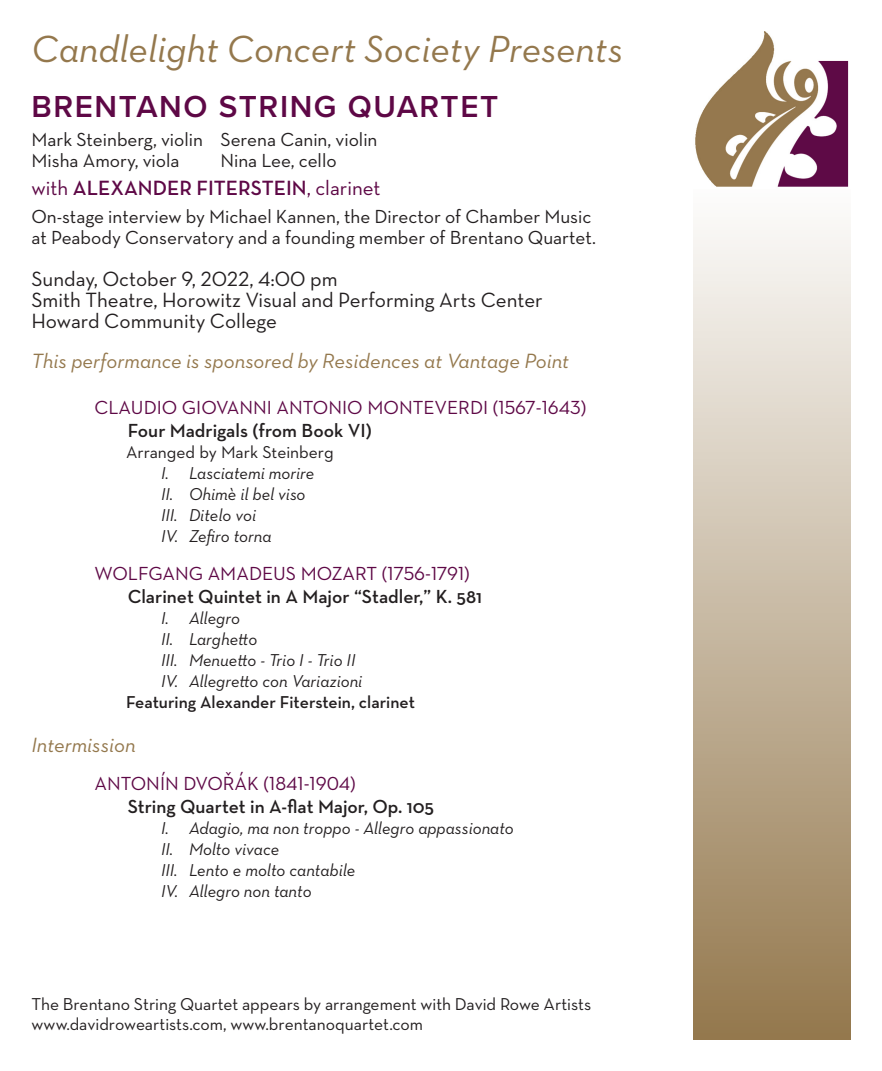
<style>
.page{position:relative;width:882px;height:1071px;background:#fff}
.page>*{position:absolute;margin:0;border:0;box-sizing:border-box;transform-origin:0 0}
.Italic_Titles{font:italic 38.5px "Neutraface 2 Text";color:#94784d}
.Program_Page_Artist{font:600 31.5px "Proxima Nova";letter-spacing:.05em;color:#5e0846}
.Normal_List_No_Spaci{font:21px "Neutraface Text";color:#231f20}
.Italic_Titles-2{font:italic 21px "Neutraface 2 Text";color:#94784d}
.Normal_List_No_Spaci-2{font:600 21px "Neutraface Text";color:#5e0846}
.Normal_List_No_Spaci-3{font:19.25px "Neutraface Text";color:#231f20}
.Program_Page_Compose{font:19.25px "Neutraface 2 Text";color:#5e0846}
.Program_Page_Composi{font:600 19.25px "Neutraface Text";color:#231f20}
.Program_Page_Indent{font:italic 17.5px "Neutraface Text";color:#231f20}
.Normal_List_No_Spaci-4{font:17.5px "Neutraface Text";color:#231f20}
.Program_Page_Arrange{font:600 17.5px "Neutraface Text";color:#231f20}
.Program_Page_Arrange-2{font:17.5px "Neutraface 2 Text";color:#231f20}
.s1{font-weight:400}
</style>
<div class="page">
<div style="left:693px;top:183px;width:157px;height:857px;background:linear-gradient(to bottom,#fefefd,#93774c)"></div>
<img style="left:693px;top:32px;width:157px;height:157px">
<p class="Italic_Titles" style="left:32px;top:24px;width:593px">Candlelight Concert Society Presents</p>
<p class="Program_Page_Artist" style="left:32px;top:83px;width:468px">BRENTANO STRING QUARTET</p>
<p class="Normal_List_No_Spaci-3" style="left:32px;top:127px;width:348px">Mark Steinberg, violin Serena Canin, violin</p>
<p class="Normal_List_No_Spaci-3" style="left:32px;top:148px;width:150px">Misha Amory, viola</p>
<p class="Normal_List_No_Spaci-3" style="left:220px;top:148px;width:118px">Nina Lee, cello</p>
<p class="Normal_List_No_Spaci-2" style="left:32px;top:175px;width:351px"><span class="s1">with</span> ALEXANDER FITERSTEIN<span class="s1">, clarinet</span></p>
<p class="Normal_List_No_Spaci-3" style="left:32px;top:205px;width:561px">On-stage interview by Michael Kannen, the Director of Chamber Music</p>
<p class="Normal_List_No_Spaci-3" style="left:32px;top:225px;width:566px">at Peabody Conservatory and a founding member of Brentano Quartet.</p>
<p class="Normal_List_No_Spaci" style="left:32px;top:265px;width:308px">Sunday, October 9, 2022, 4:00 pm</p>
<p class="Normal_List_No_Spaci" style="left:32px;top:286px;width:513px">Smith Theatre, Horowitz Visual and Performing Arts Center</p>
<p class="Normal_List_No_Spaci" style="left:32px;top:307px;width:247px">Howard Community College</p>
<p class="Italic_Titles-2" style="left:32px;top:348px;width:539px">This performance is sponsored by Residences at Vantage Point</p>
<p class="Program_Page_Compose" style="left:94px;top:396px;width:493px">CLAUDIO GIOVANNI ANTONIO MONTEVERDI (1567-1643)</p>
<p class="Program_Page_Composi" style="left:128px;top:418px;width:246px">Four Madrigals (from Book VI)</p>
<p class="Program_Page_Arrange-2" style="left:126px;top:441px;width:209px">Arranged by Mark Steinberg</p>
<p class="Program_Page_Indent" style="left:161px;top:462px;width:155px">I. Lasciatemi morire</p>
<p class="Program_Page_Indent" style="left:161px;top:483px;width:146px">II. Ohimè il bel viso</p>
<p class="Program_Page_Indent" style="left:161px;top:504px;width:97px">III. Ditelo voi</p>
<p class="Program_Page_Indent" style="left:161px;top:525px;width:112px">IV. Zefiro torna</p>
<p class="Program_Page_Compose" style="left:94px;top:562px;width:377px">WOLFGANG AMADEUS MOZART (1756-1791)</p>
<p class="Program_Page_Composi" style="left:128px;top:585px;width:356px">Clarinet Quintet in A Major “Stadler,” K. 581</p>
<p class="Program_Page_Indent" style="left:161px;top:607px;width:80px">I. Allegro</p>
<p class="Program_Page_Indent" style="left:161px;top:628px;width:98px">II. Larghetto</p>
<p class="Program_Page_Indent" style="left:161px;top:649px;width:196px">III. Menuetto - Trio I - Trio II</p>
<p class="Program_Page_Indent" style="left:161px;top:670px;width:203px">IV. Allegretto con Variazioni</p>
<p class="Program_Page_Arrange" style="left:126px;top:691px;width:290px">Featuring Alexander Fiterstein, clarinet</p>
<p class="Italic_Titles-2" style="left:32px;top:732px;width:106px">Intermission</p>
<p class="Program_Page_Compose" style="left:94px;top:772px;width:263px">ANTONÍN DVOŘÁK (1841-1904)</p>
<p class="Program_Page_Composi" style="left:128px;top:795px;width:308px">String Quartet in A-flat Major, Op. 105</p>
<p class="Program_Page_Indent" style="left:161px;top:817px;width:354px">I. Adagio, ma non troppo - Allegro appassionato</p>
<p class="Program_Page_Indent" style="left:161px;top:838px;width:120px">II. Molto vivace</p>
<p class="Program_Page_Indent" style="left:161px;top:859px;width:196px">III. Lento e molto cantabile</p>
<p class="Program_Page_Indent" style="left:161px;top:880px;width:152px">IV. Allegro non tanto</p>
<p class="Normal_List_No_Spaci-4" style="left:32px;top:993px;width:561px">The Brentano String Quartet appears by arrangement with David Rowe Artists</p>
<p class="Normal_List_No_Spaci-4" style="left:32px;top:1013px;width:393px">www.davidroweartists.com, www.brentanoquartet.com</p>
</div>
